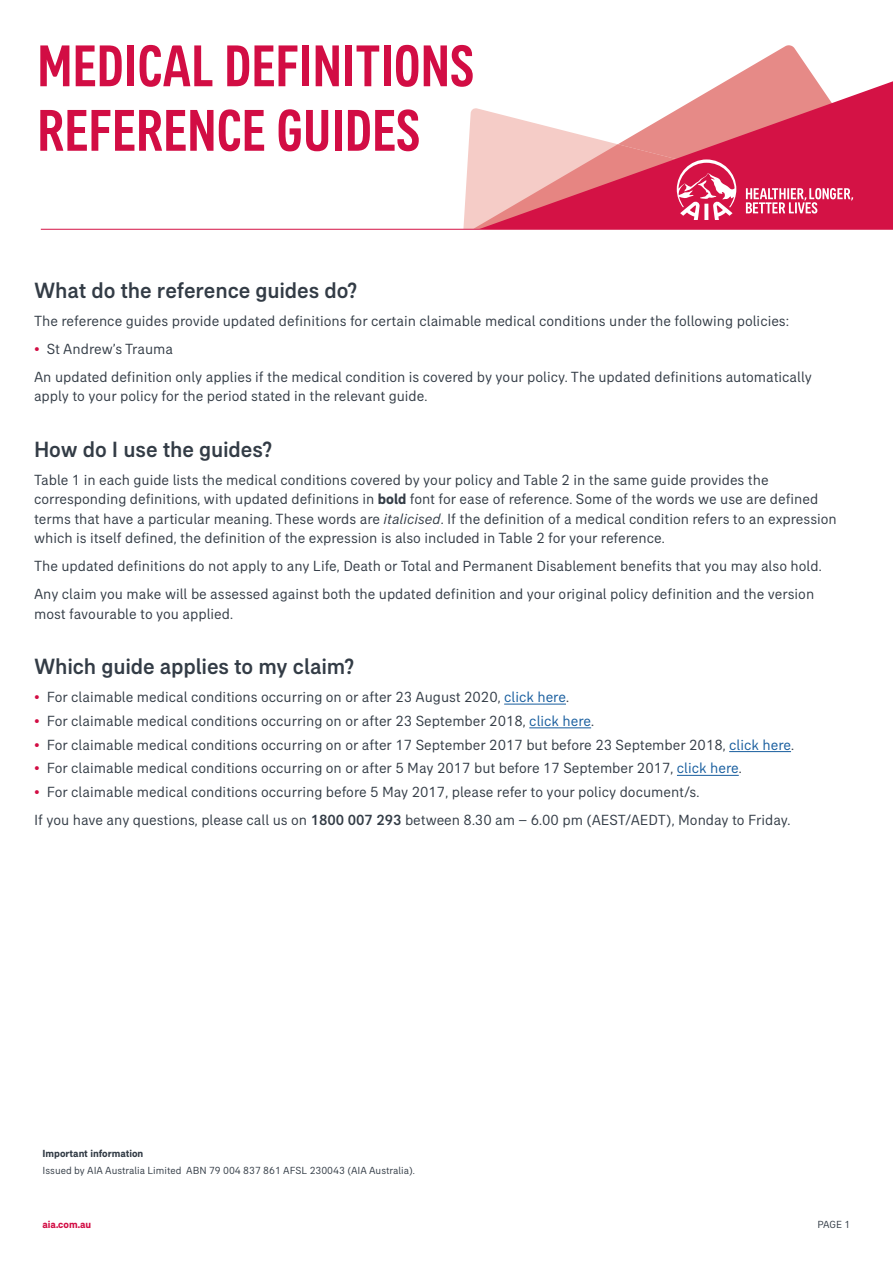
<style>
.page{position:relative;width:893px;height:1263px;background:#fff}
.page>*{position:absolute;margin:0;border:0;box-sizing:border-box;transform-origin:0 0}
.t1{font:500 condensed 60px/64.5px "AIA Everest";color:#d20d44}
.t2{font:500 22.5px "AIA Everest";letter-spacing:-.005em;color:#333c46}
.t3{font:15px/28px "AIA Everest";color:#333c46}
.t4{font:10.5px "AIA Everest";color:#333c46}
.t5{font:700 10.5px "AIA Everest";color:#333c46}
.t6{font:700 10.5px "AIA Everest";color:#d20d44}
.s1{color:#d20d44}
.s2{font-weight:700}
.s3{font-style:italic}
.s4{color:#175d9e}
.s5{font-weight:500}
</style>
<div class="page">
<svg style="left:734px;top:45px;width:80px;height:31px;fill:#e68b88"></svg>
<svg style="left:466px;top:76px;width:427px;height:153px"></svg>
<svg style="left:473px;top:144px;width:420px;height:85px;background:#de4e6e"></svg>
<hr style="left:41px;top:229px;width:852px;height:1px;background:#d41245">
<hr style="left:504px;top:704px;width:62px;height:1px;background:#175d9e">
<hr style="left:529px;top:727px;width:62px;height:1px;background:#175d9e">
<hr style="left:729px;top:751px;width:62px;height:1px;background:#175d9e">
<hr style="left:677px;top:775px;width:62px;height:1px;background:#175d9e">
<h1 class="t1" style="left:37px;top:33px;width:438px">MEDICAL DEFINITIONS<br>REFERENCE GUIDES</h1>
<h2 class="t2" style="left:34px;top:277px;width:324px">What do the reference guides do?</h2>
<p class="t3" style="left:34px;top:306px;width:757px">The reference guides provide updated definitions for certain claimable medical conditions under the following policies:</p>
<p class="t3" style="left:34px;top:334px;width:779px"><span class="s1">•</span> St Andrew’s Trauma<br>An updated definition only applies if the medical condition is covered by your policy. The updated definitions automatically</p>
<p class="t3" style="left:34px;top:382px;width:395px">apply to your policy for the period stated in the relevant guide.</p>
<h2 class="t2" style="left:34px;top:436px;width:239px">How do I use the guides?</h2>
<p class="t3" style="left:34px;top:469px;width:804px;line-height:19.5px">Table 1 in each guide lists the medical conditions covered by your policy and Table 2 in the same guide provides the corresponding definitions, with updated definitions in <span class="s2">bold</span> font for ease of reference. Some of the words we use are defined terms that have a particular meaning. These words are <span class="s3">italicised</span>. If the definition of a medical condition refers to an expression which is itself defined, the definition of the expression is also included in Table 2 for your reference.</p>
<p class="t3" style="left:34px;top:552px;width:789px">The updated definitions do not apply to any Life, Death or Total and Permanent Disablement benefits that you may also hold.<br>Any claim you make will be assessed against both the updated definition and your original policy definition and the version</p>
<p class="t3" style="left:34px;top:599px;width:201px">most favourable to you applied.</p>
<h2 class="t2" style="left:34px;top:653px;width:321px">Which guide applies to my claim?</h2>
<p class="t3" style="left:34px;top:683px;width:536px"><span class="s1">•</span> For claimable medical conditions occurring on or after 23 August 2020, <span class="s4">click here</span>.</p>
<p class="t3" style="left:34px;top:706px;width:562px"><span class="s1">•</span> For claimable medical conditions occurring on or after 23 September 2018, <span class="s4">click here</span>.</p>
<p class="t3" style="left:34px;top:730px;width:761px"><span class="s1">•</span> For claimable medical conditions occurring on or after 17 September 2017 but before 23 September 2018, <span class="s4">click here</span>.</p>
<p class="t3" style="left:34px;top:754px;width:709px"><span class="s1">•</span> For claimable medical conditions occurring on or after 5 May 2017 but before 17 September 2017, <span class="s4">click here</span>.</p>
<p class="t3" style="left:34px;top:778px;width:758px"><span class="s1">•</span> For claimable medical conditions occurring before 5 May 2017, please refer to your policy document/s.<br>If you have any questions, please call us on <span class="s5">1800 007 293</span> between 8.30 am – 6.00 pm (AEST/AEDT), Monday to Friday.</p>
<p class="t5" style="left:43px;top:1147px;width:102px">Important information</p>
<p class="t4" style="left:43px;top:1164px;width:374px">Issued by AIA Australia Limited ABN 79 004 837 861 AFSL 230043 (AIA Australia).</p>
<p class="t6" style="left:43px;top:1218px;width:50px">aia.com.au</p>
<p class="t4" style="left:817px;top:1219px;width:34px">PAGE 1</p>
</div>
